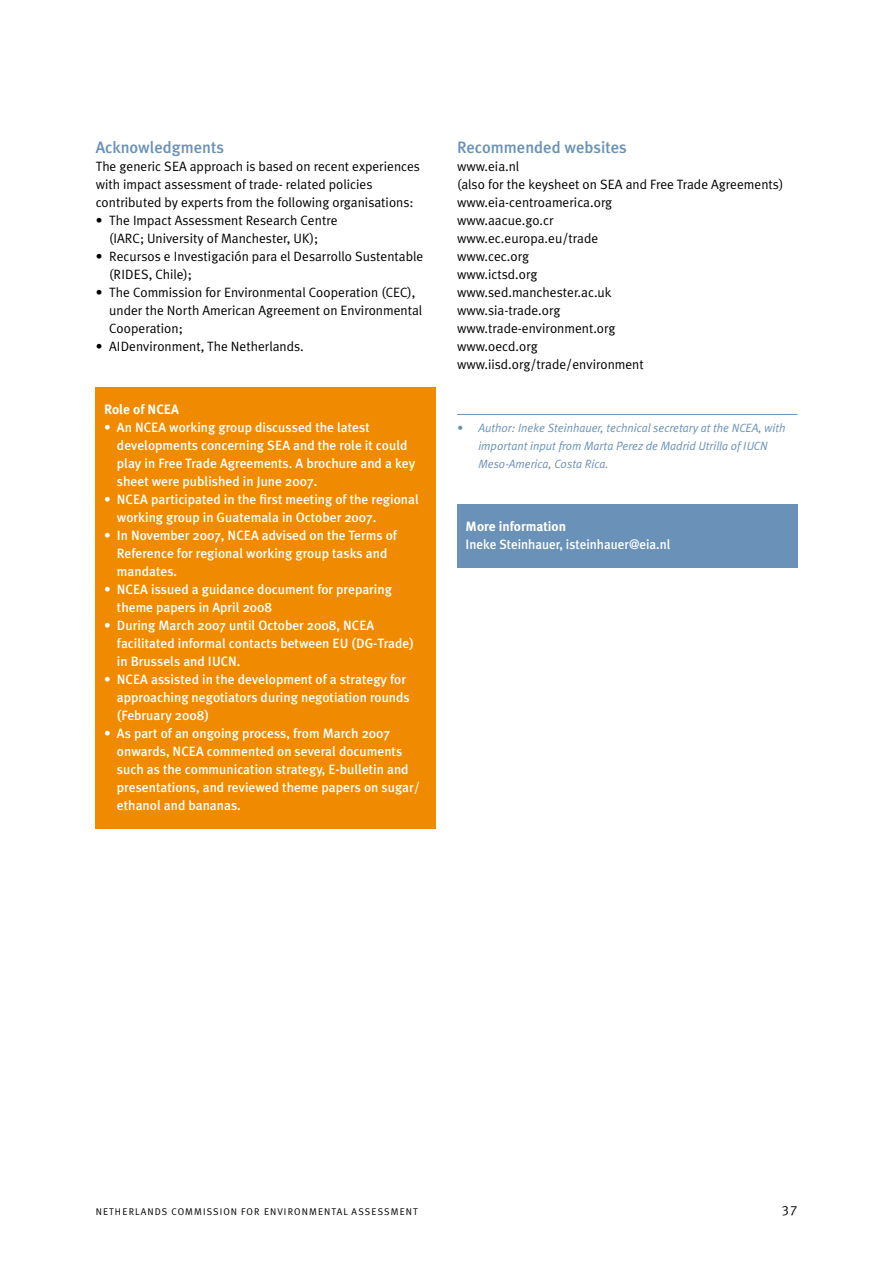
<style>
.page{position:relative;width:893px;height:1263px;background:#fff}
.page>*{position:absolute;margin:0;border:0;box-sizing:border-box;transform-origin:0 0}
.t1{font:500 16.5px "Meta Plus";color:#6a91b7}
.t2{font:500 13.5px/18px "Meta Plus";color:#fff}
.t3{font:13.5px/18px "Meta Plus Normal";color:#000}
.t4{font:700 13.5px "Meta Plus";color:#fff}
.t5{font:13.5px "Meta Plus Normal Caps";color:#000}
.t6{font:italic 12px/18px "Meta Plus Normal";color:#6a91b7}
.t7{font:9.75px "Meta Plus Normal Caps";letter-spacing:.11em;color:#000}
</style>
<div class="page">
<div style="left:96px;top:387px;width:340px;height:441px;background:#f08a00"></div>
<hr style="left:457px;top:414px;width:340px;height:1px;background:#6a91b7">
<div style="left:457px;top:504px;width:340px;height:63px;background:#6a91b7"></div>
<p class="t1" style="left:96px;top:138px;width:130px">Acknowledgments</p>
<p class="t3" style="left:96px;top:157px;width:326px">The generic SEA approach is based on recent experiences with impact assessment of trade- related policies contributed by experts from the following organisations:</p>
<p class="t3" style="left:96px;top:211px;width:243px;text-align:center">• The Impact Assessment Research Centre (IARC; University of Manchester, UK);</p>
<p class="t3" style="left:109px;top:247px;width:316px;text-indent:-14px">• Recursos e Investigación para el Desarrollo Sustentable (RIDES, Chile);</p>
<p class="t3" style="left:109px;top:283px;width:315px;text-indent:-14px">• The Commission for Environmental Cooperation (CEC), under the North American Agreement on Environmental<br>Cooperation;</p>
<p class="t3" style="left:96px;top:337px;width:210px">• AIDenvironment, The Netherlands.</p>
<p class="t4" style="left:104px;top:402px;width:76px">Role of NCEA</p>
<p class="t2" style="left:117px;top:418px;width:300px;text-indent:-13px">• An NCEA working group discussed the latest developments concerning SEA and the role it could play in Free Trade Agreements. A brochure and a key sheet were published in June 2007.</p>
<p class="t2" style="left:117px;top:490px;width:303px;text-indent:-13px">• NCEA participated in the first meeting of the regional working group in Guatemala in October 2007.</p>
<p class="t2" style="left:117px;top:526px;width:282px;text-indent:-13px">• In November 2007, NCEA advised on the Terms of<br>Reference for regional working group tasks and mandates.</p>
<p class="t2" style="left:117px;top:580px;width:277px;text-indent:-13px">• NCEA issued a guidance document for preparing theme papers in April 2008</p>
<p class="t2" style="left:117px;top:616px;width:298px;text-indent:-13px">• During March 2007 until October 2008, NCEA facilitated informal contacts between EU (DG-Trade) in Brussels and IUCN.</p>
<p class="t2" style="left:117px;top:670px;width:294px;text-indent:-13px">• NCEA assisted in the development of a strategy for approaching negotiators during negotiation rounds (February 2008)</p>
<p class="t2" style="left:117px;top:724px;width:305px;text-indent:-13px">• As part of an ongoing process, from March 2007 onwards, NCEA commented on several documents such as the communication strategy, E-bulletin and presentations, and reviewed theme papers on sugar/ ethanol and bananas.</p>
<p class="t1" style="left:457px;top:138px;width:171px">Recommended websites</p>
<p class="t3" style="left:457px;top:157px;width:328px">www.eia.nl<br>(also for the keysheet on SEA and Free Trade Agreements) www.eia-centroamerica.org<br>www.aacue.go.cr<br>www.ec.europa.eu/trade<br>www.cec.org<br>www.ictsd.org<br>www.sed.manchester.ac.uk<br>www.sia-trade.org<br>www.trade-environment.org<br>www.oecd.org<br>www.iisd.org/trade/environment</p>
<p class="t6" style="left:478px;top:419px;width:309px;text-indent:-21px">• Author: Ineke Steinhauer, technical secretary at the NCEA, with important input from Marta Perez de Madrid Utrilla of IUCN<br>Meso-America, Costa Rica.</p>
<p class="t4" style="left:466px;top:519px;width:102px">More information</p>
<p class="t2" style="left:466px;top:535px;width:206px">Ineke Steinhauer, isteinhauer@eia.nl</p>
<p class="t7" style="left:96px;top:1206px;width:324px">N ETHERLANDS COMMISSION FOR ENVIRONMENTAL ASSESSMENT</p>
<p class="t5" style="left:782px;top:1203px;width:16px">37</p>
</div>
